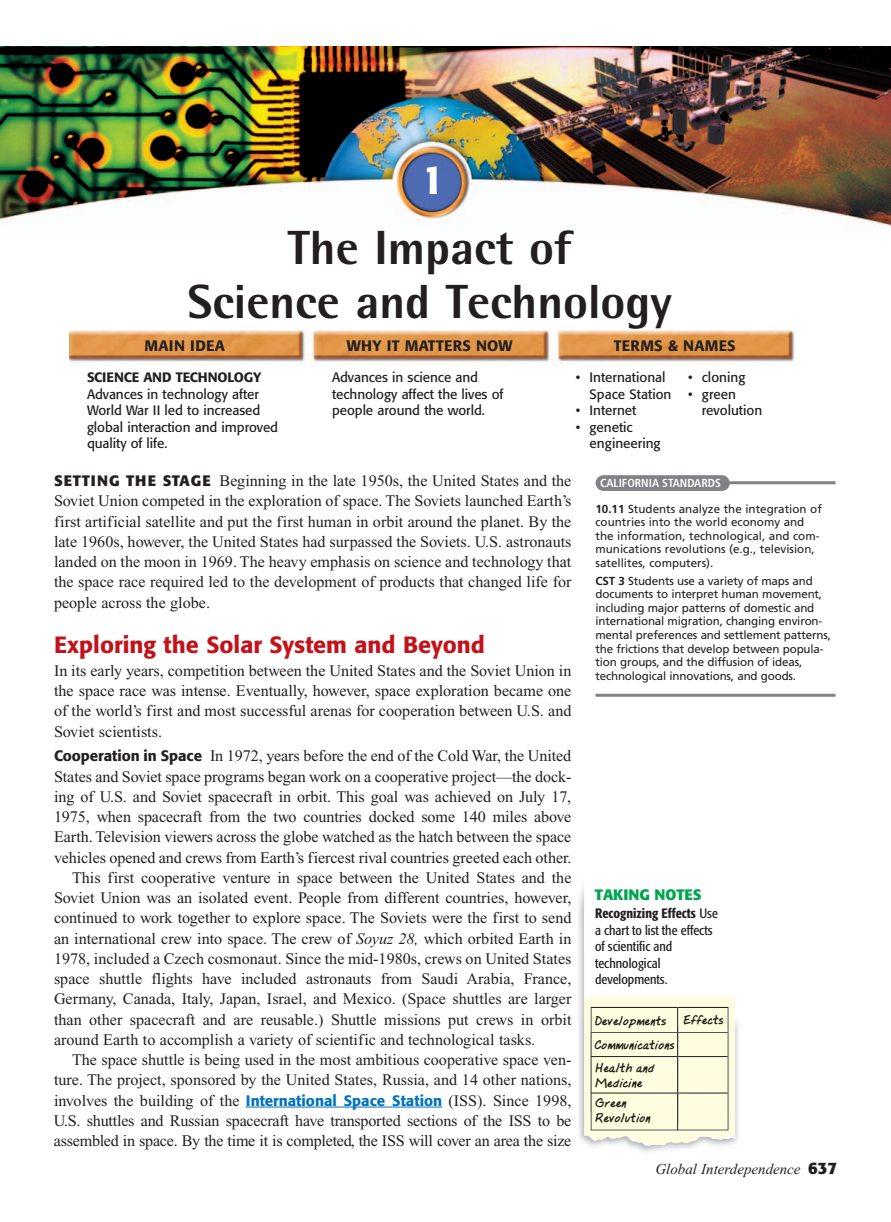
<style>
.page{position:relative;width:891px;height:1222px;background:#fff}
.page>*{position:absolute;margin:0;border:0;box-sizing:border-box;transform-origin:0 0}
.t1{font:800 48px/54px "Rotis Semi Sans";color:#231f20;text-align:center}
.t2{font:500 condensed 42px "Formata";color:#fff}
.t3{font:500 23.25px "Formata";color:#c4121a}
.t4{font:16.2px/20.2px "Times New Roman";color:#231f20;text-align:justify}
.t5{font:500 15px "Formata";letter-spacing:.015em;color:#231f20}
.t6{font:italic 15px "Times New Roman";color:#231f20}
.t7{font:700 15px "Formata";color:#00a54f}
.t8{font:13.5px/16.5px "Formata";letter-spacing:-.005em;color:#231f20}
.t9{font:condensed 13.5px/16.5px "Formata";color:#231f20}
.t10{font:500 13.5px "Formata";letter-spacing:-.01em;color:#231f20}
.t11{font:700 12px/22.5px "Lazyvermont";letter-spacing:.035em;color:#211e17}
.t12{font:11.7px/13.5px "Frutiger";letter-spacing:-.015em;color:#231f20}
.t13{font:700 condensed 11.7px "Frutiger";color:#fff}
.s1{font-family:"Formata";font-weight:700;font-size:15px}
.s2{font-family:"Formata";font-weight:500;font-size:15px}
.s3{font-style:italic}
.s4{font-family:"Formata";font-weight:500;font-size:15px;color:#0072bc}
.s5{font-weight:700}
.s6{font-weight:500}
.s7{font-family:"Formata";font-weight:700;font-style:normal;font-size:16.5px}
</style>
<div class="page">
<img style="left:578px;top:885px;width:161px;height:267px">
<svg style="left:584px;top:885px;width:151px;height:261px"></svg>
<hr style="left:591px;top:1056px;width:137px;height:1px;background:#231f20">
<div style="left:596px;top:1062px;width:59px;height:11px;background:#fffce0"></div>
<div style="left:596px;top:1078px;width:46px;height:10px;background:#fffce0"></div>
<div style="left:596px;top:1098px;width:35px;height:10px;background:#fffce0"></div>
<div style="left:596px;top:1113px;width:55px;height:10px;background:#fffce0"></div>
<hr style="left:591px;top:1093px;width:137px;height:1px;background:#231f20">
<hr style="left:591px;top:1007px;width:137px;height:1px;background:#231f20">
<div style="left:595px;top:1016px;width:71px;height:12px;background:#fffce0"></div>
<div style="left:684px;top:1015px;width:39px;height:10px;background:#fffce0"></div>
<hr style="left:677px;top:1007px;width:1px;height:123px;background:#231f20">
<img style="left:69px;top:331px;width:726px;height:33px">
<img style="left:0;top:46px;width:891px;height:181px">
<svg style="left:246px;top:1107px;width:19px;height:1px"></svg>
<hr style="left:265px;top:1107px;width:177px;height:1px;background:#0072bc">
<hr style="left:717px;top:481px;width:119px;height:3px;background:#808285">
<div style="left:596px;top:475px;width:134px;height:16px;background:#808285;border-radius:8px"></div>
<hr style="left:596px;top:694px;width:240px;height:3px;background:#808285">
<h2 class="t2" style="left:423px;top:162px;width:22px">1</h2>
<h1 class="t1" style="left:188px;top:226px;width:486px">The Impact of<br>Science and Technology</h1>
<p class="t5" style="left:145px;top:339px;width:82px">MAIN IDEA</p>
<p class="t5" style="left:347px;top:339px;width:167px">WHY IT MATTERS NOW</p>
<p class="t5" style="left:614px;top:339px;width:124px">TERMS &amp; NAMES</p>
<p class="t10" style="left:87px;top:371px;width:176px">SCIENCE AND TECHNOLOGY</p>
<p class="t8" style="left:87px;top:387px;width:193px">Advances in technology after<br>World War II led to increased global interaction and improved quality of life.</p>
<p class="t8" style="left:688px;top:370px;width:59px">• cloning</p>
<p class="t8" style="left:702px;top:387px;width:62px;text-indent:-14px">• green revolution</p>
<p class="t8" style="left:332px;top:370px;width:173px">Advances in science and technology affect the lives of people around the world.</p>
<p class="t8" style="left:589px;top:370px;width:83px;text-indent:-14px">• International<br>Space Station</p>
<p class="t8" style="left:576px;top:403px;width:62px">• Internet</p>
<p class="t8" style="left:589px;top:420px;width:73px;text-indent:-14px">• genetic engineering</p>
<p class="t4" style="left:54px;top:472px;width:519px"><span class="s1">SETTING THE STAGE</span> Beginning in the late 1950s, the United States and the Soviet Union competed in the exploration of space. The Soviets launched Earth’s first artificial satellite and put the first human in orbit around the planet. By the late 1960s, however, the United States had surpassed the Soviets. U.S. astronauts landed on the moon in 1969. The heavy emphasis on science and technology that the space race required led to the development of products that changed life for people across the globe.</p>
<h3 class="t3" style="left:54px;top:634px;width:432px">Exploring the Solar System and Beyond</h3>
<p class="t4" style="left:54px;top:662px;width:519px">In its early years, competition between the United States and the Soviet Union in the space race was intense. Eventually, however, space exploration became one of the world’s first and most successful arenas for cooperation between U.S. and Soviet scientists.</p>
<p class="t4" style="left:54px;top:747px;width:519px"><span class="s2">Cooperation in Space</span> In 1972, years before the end of the Cold War, the United</p>
<p class="t4" style="left:54px;top:767px;width:519px">States and Soviet space programs began work on a cooperative project—the dock-</p>
<p class="t4" style="left:54px;top:788px;width:519px">ing of U.S. and Soviet spacecraft in orbit. This goal was achieved on July 17,</p>
<p class="t4" style="left:54px;top:808px;width:519px">1975, when spacecraft from the two countries docked some 140 miles above</p>
<p class="t4" style="left:54px;top:828px;width:519px">Earth. Television viewers across the globe watched as the hatch between the space</p>
<p class="t4" style="left:54px;top:848px;width:519px">vehicles opened and crews from Earth’s fiercest rival countries greeted each other.</p>
<p class="t4" style="left:72px;top:869px;width:501px">This first cooperative venture in space between the United States and the</p>
<p class="t4" style="left:54px;top:889px;width:519px">Soviet Union was an isolated event. People from different countries, however,</p>
<p class="t4" style="left:54px;top:909px;width:519px">continued to work together to explore space. The Soviets were the first to send</p>
<p class="t4" style="left:54px;top:929px;width:519px">an international crew into space. The crew of <span class="s3">Soyuz 28,</span> which orbited Earth in</p>
<p class="t4" style="left:54px;top:950px;width:519px">1978, included a Czech cosmonaut. Since the mid-1980s, crews on United States</p>
<p class="t4" style="left:54px;top:970px;width:519px">space shuttle flights have included astronauts from Saudi Arabia, France,</p>
<p class="t4" style="left:54px;top:990px;width:519px">Germany, Canada, Italy, Japan, Israel, and Mexico. (Space shuttles are larger</p>
<p class="t4" style="left:54px;top:1010px;width:519px">than other spacecraft and are reusable.) Shuttle missions put crews in orbit</p>
<p class="t4" style="left:54px;top:1031px;width:483px">around Earth to accomplish a variety of scientific and technological tasks.</p>
<p class="t4" style="left:72px;top:1051px;width:501px">The space shuttle is being used in the most ambitious cooperative space ven-</p>
<p class="t4" style="left:54px;top:1071px;width:519px">ture. The project, sponsored by the United States, Russia, and 14 other nations,</p>
<p class="t4" style="left:54px;top:1091px;width:519px">involves the building of the <span class="s4">International Space Station</span> (ISS). Since 1998,</p>
<p class="t4" style="left:54px;top:1112px;width:519px">U.S. shuttles and Russian spacecraft have transported sections of the ISS to be</p>
<p class="t4" style="left:54px;top:1132px;width:519px">assembled in space. By the time it is completed, the ISS will cover an area the size</p>
<p class="t13" style="left:600px;top:478px;width:122px">CALIFORNIA STANDARDS</p>
<p class="t12" style="left:595px;top:503px;width:228px"><span class="s5">10.11</span> Students analyze the integration of countries into the world economy and the information, technological, and com&shy;munications revolutions (e.g., television, satellites, computers).</p>
<p class="t12" style="left:595px;top:575px;width:237px"><span class="s5">CST 3</span> Students use a variety of maps and documents to interpret human movement, including major patterns of domestic and international migration, changing environ&shy;mental preferences and settlement patterns, the frictions that develop between popula&shy;tion groups, and the diffusion of ideas, technological innovations, and goods.</p>
<p class="t7" style="left:595px;top:888px;width:108px">TAKING NOTES</p>
<p class="t9" style="left:595px;top:906px;width:124px"><span class="s6">Recognizing Effects</span> Use a chart to list the effects of scientific and technological developments.</p>
<p class="t11" style="left:595px;top:1011px;width:73px">Developments</p>
<p class="t11" style="left:684px;top:1011px;width:41px">Effects</p>
<p class="t11" style="left:595px;top:1036px;width:81px">Communications<br>Health and</p>
<p class="t11" style="left:596px;top:1074px;width:48px;line-height:20.5px">Medicine<br>Green</p>
<p class="t11" style="left:596px;top:1109px;width:56px">Revolution</p>
<p class="t6" style="left:655px;top:1164px;width:183px">Global Interdependence <span class="s7">637</span></p>
</div>
